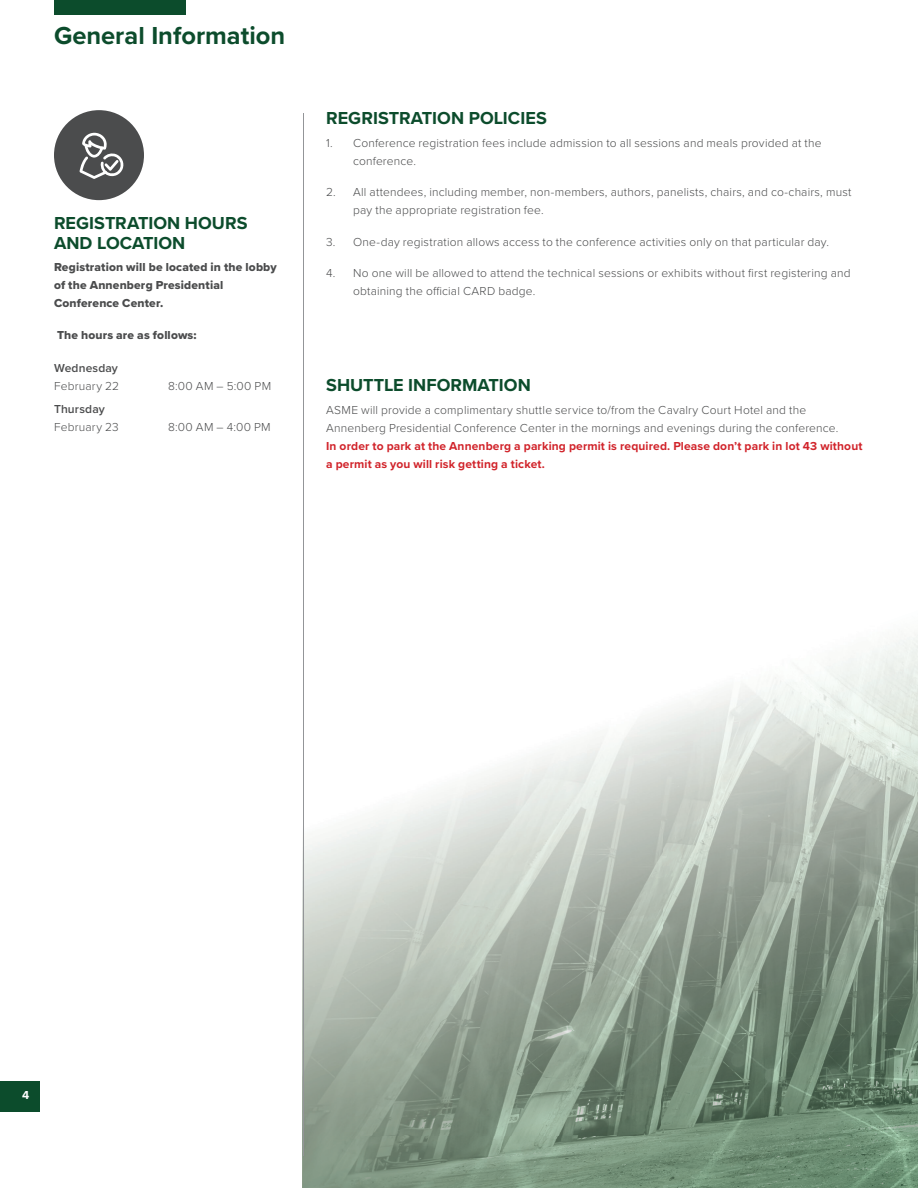
<style>
.page{position:relative;width:918px;height:1188px;background:#fff}
.page>*{position:absolute;margin:0;border:0;box-sizing:border-box;transform-origin:0 0}
.t1{font:700 25.5px "Proxima Nova";color:#0c4c2c}
.t2{font:700 18px/19.5px "Proxima Nova";letter-spacing:.005em;color:#0c4c2c}
.t3{font:300 12px/18px "Proxima Nova";letter-spacing:.015em;color:#4b4c4d}
.t4{font:700 12px/18px "Proxima Nova";letter-spacing:.01em;color:#d1232a}
.t5{font:12px/18px "Proxima Nova Extrabld";letter-spacing:.015em;color:#4b4c4d}
.t6{font:600 12px "Proxima Nova";letter-spacing:.015em;color:#4b4c4d}
.t7{font:700 12px "Proxima Nova";color:#fff}
</style>
<div class="page">
<div style="left:0;top:1082px;width:39px;height:30px;background:#0c4c2c"></div>
<div style="left:54px;top:0;width:132px;height:15px;background:#0c4c2c"></div>
<img style="left:303px;top:633px;width:615px;height:555px">
<hr style="left:303px;top:113px;width:1px;height:1043px;background:#939598">
<div style="left:54px;top:110px;width:90px;height:90px;background:#4b4c4d;border-radius:50%"></div>
<svg style="left:80px;top:133px;width:44px;height:46px"></svg>
<h1 class="t1" style="left:54px;top:16px;width:233px">General Information</h1>
<h2 class="t2" style="left:54px;top:213px;width:195px">REGISTRATION HOURS<br>AND LOCATION</h2>
<p class="t5" style="left:54px;top:258px;width:224px">Registration will be located in the lobby of the Annenberg Presidential<br>Conference Center.</p>
<p class="t5" style="left:57px;top:326px;width:141px">The hours are as follows:</p>
<p class="t6" style="left:54px;top:360px;width:66px">Wednesday</p>
<p class="t3" style="left:54px;top:377px;width:67px">February 22</p>
<p class="t3" style="left:168px;top:377px;width:104px">8:00 AM – 5:00 PM</p>
<p class="t6" style="left:54px;top:400px;width:52px">Thursday</p>
<p class="t3" style="left:54px;top:417px;width:66px">February 23</p>
<p class="t3" style="left:168px;top:417px;width:104px">8:00 AM – 4:00 PM</p>
<h2 class="t2" style="left:326px;top:108px;width:222px">REGRISTRATION POLICIES</h2>
<p class="t3" style="left:353px;top:133px;width:470px;text-indent:-27px">1. Conference registration fees include admission to all sessions and meals provided at the conference.</p>
<p class="t3" style="left:353px;top:183px;width:500px;text-indent:-27px">2. All attendees, including member, non-members, authors, panelists, chairs, and co-chairs, must pay the appropriate registration fee.</p>
<p class="t3" style="left:326px;top:232px;width:504px">3. One-day registration allows access to the conference activities only on that particular day.</p>
<p class="t3" style="left:353px;top:264px;width:499px;text-indent:-27px">4. No one will be allowed to attend the technical sessions or exhibits without first registering and obtaining the official CARD badge.</p>
<h2 class="t2" style="left:326px;top:375px;width:206px">SHUTTLE INFORMATION</h2>
<p class="t3" style="left:326px;top:400px;width:514px">ASME will provide a complimentary shuttle service to/from the Cavalry Court Hotel and the<br>Annenberg Presidential Conference Center in the mornings and evenings during the conference.</p>
<p class="t4" style="left:326px;top:437px;width:538px">In order to park at the Annenberg a parking permit is required. Please don’t park in lot 43 without a permit as you will risk getting a ticket.</p>
<p class="t7" style="left:22px;top:1086px;width:9px">4</p>
</div>
